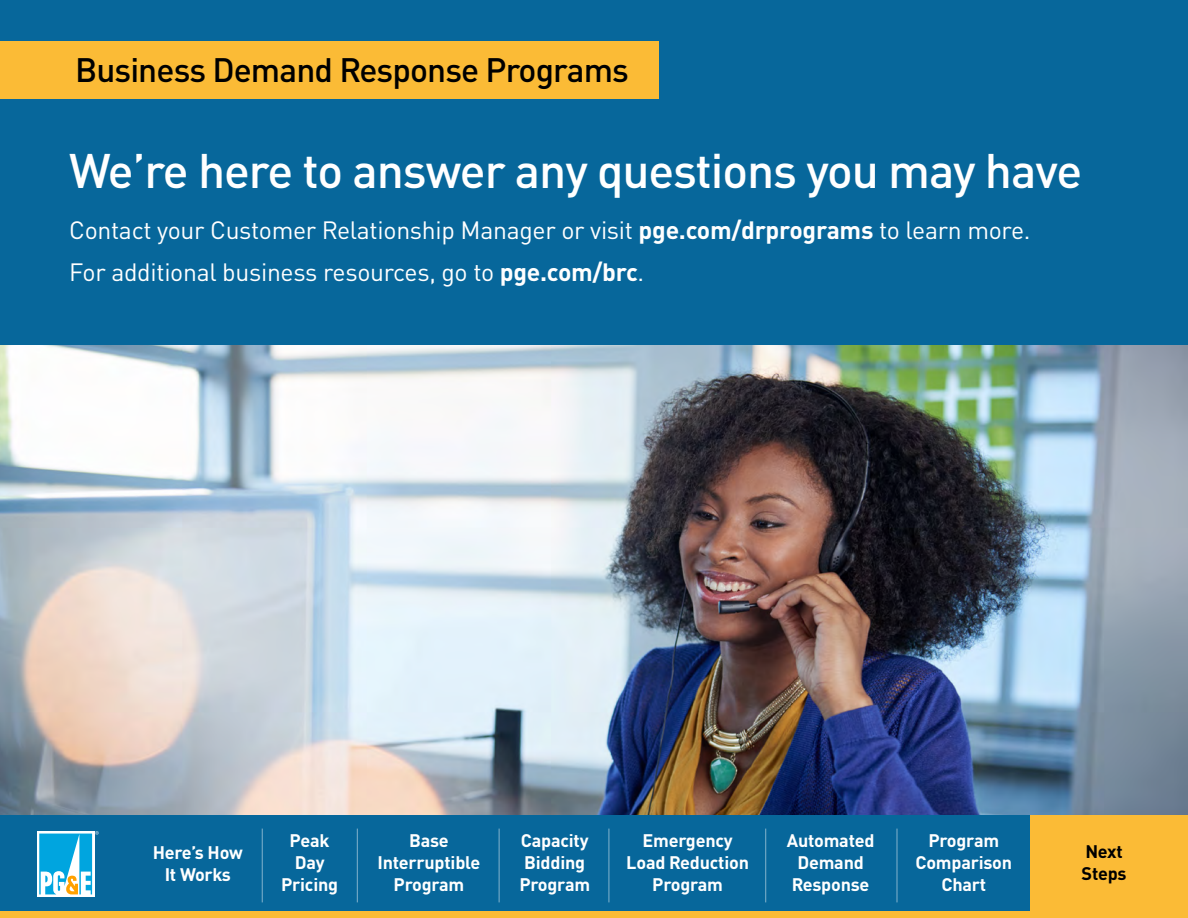
<style>
.page{position:relative;width:1188px;height:918px;background:#fff}
.page>*{position:absolute;margin:0;border:0;box-sizing:border-box;transform-origin:0 0}
.t1{font:500 47.85px "DIN Pro";letter-spacing:-.025em;color:#fff}
.t2{font:500 33.45px "DIN Pro";letter-spacing:-.025em;color:#000}
.t3{font:24.75px/41.7px "DIN Pro";letter-spacing:-.01em;color:#fff}
.t4{font:700 18px/21.6px "DIN Pro";letter-spacing:-.01em;color:#fff;text-align:center}
.t5{font:700 18px/21.6px "DIN Pro";letter-spacing:-.01em;color:#000}
.s1{font-weight:700}
</style>
<div class="page">
<div style="left:0;top:0;width:1188px;height:377px;background:#07679b"></div>
<div style="left:0;top:815px;width:1188px;height:103px;background:#07679b"></div>
<div style="left:0;top:912px;width:1188px;height:6px;background:#fbbb36"></div>
<div style="left:37px;top:831px;width:58px;height:66px;background:#fff"></div>
<svg style="left:39px;top:831px;width:60px;height:63px"></svg>
<hr style="left:357px;top:829px;width:1px;height:73px;background:#83b3cd">
<hr style="left:499px;top:829px;width:1px;height:73px;background:#83b3cd">
<hr style="left:609px;top:829px;width:1px;height:73px;background:#83b3cd">
<hr style="left:765px;top:829px;width:1px;height:73px;background:#83b3cd">
<hr style="left:897px;top:829px;width:1px;height:73px;background:#83b3cd">
<hr style="left:262px;top:829px;width:1px;height:73px;background:#83b3cd">
<div style="left:1031px;top:815px;width:157px;height:103px;background:#fbbb36"></div>
<div style="left:0;top:41px;width:658px;height:58px;background:#fbbb36"></div>
<img style="left:0;top:345px;width:1188px;height:470px">
<h2 class="t2" style="left:75px;top:43px;width:555px">Business Demand Response Programs</h2>
<h1 class="t1" style="left:69px;top:132px;width:1014px">We’re here to answer any questions you may have</h1>
<h3 class="t3" style="left:69px;top:207px;width:963px">Contact your Customer Relationship Manager or visit <span class="s1">pge.com/drprograms</span> to learn more.<br>For additional business resources, go to <span class="s1">pge.com/brc</span>.</h3>
<p class="t4" style="left:153px;top:840px;width:92px">Here’s How<br>It Works</p>
<p class="t4" style="left:281px;top:828px;width:59px">Peak<br>Day<br>Pricing</p>
<p class="t4" style="left:378px;top:828px;width:104px">Base<br>Interruptible<br>Program</p>
<p class="t4" style="left:519px;top:828px;width:72px;text-align:left">Capacity<br>Bidding<br>Program</p>
<p class="t4" style="left:787px;top:828px;width:89px">Automated<br>Demand<br>Response</p>
<p class="t4" style="left:626px;top:828px;width:124px">Emergency<br>Load Reduction<br>Program</p>
<p class="t4" style="left:915px;top:828px;width:98px">Program<br>Comparison<br>Chart</p>
<p class="t5" style="left:1082px;top:839px;width:46px">Next<br>Steps</p>
</div>
